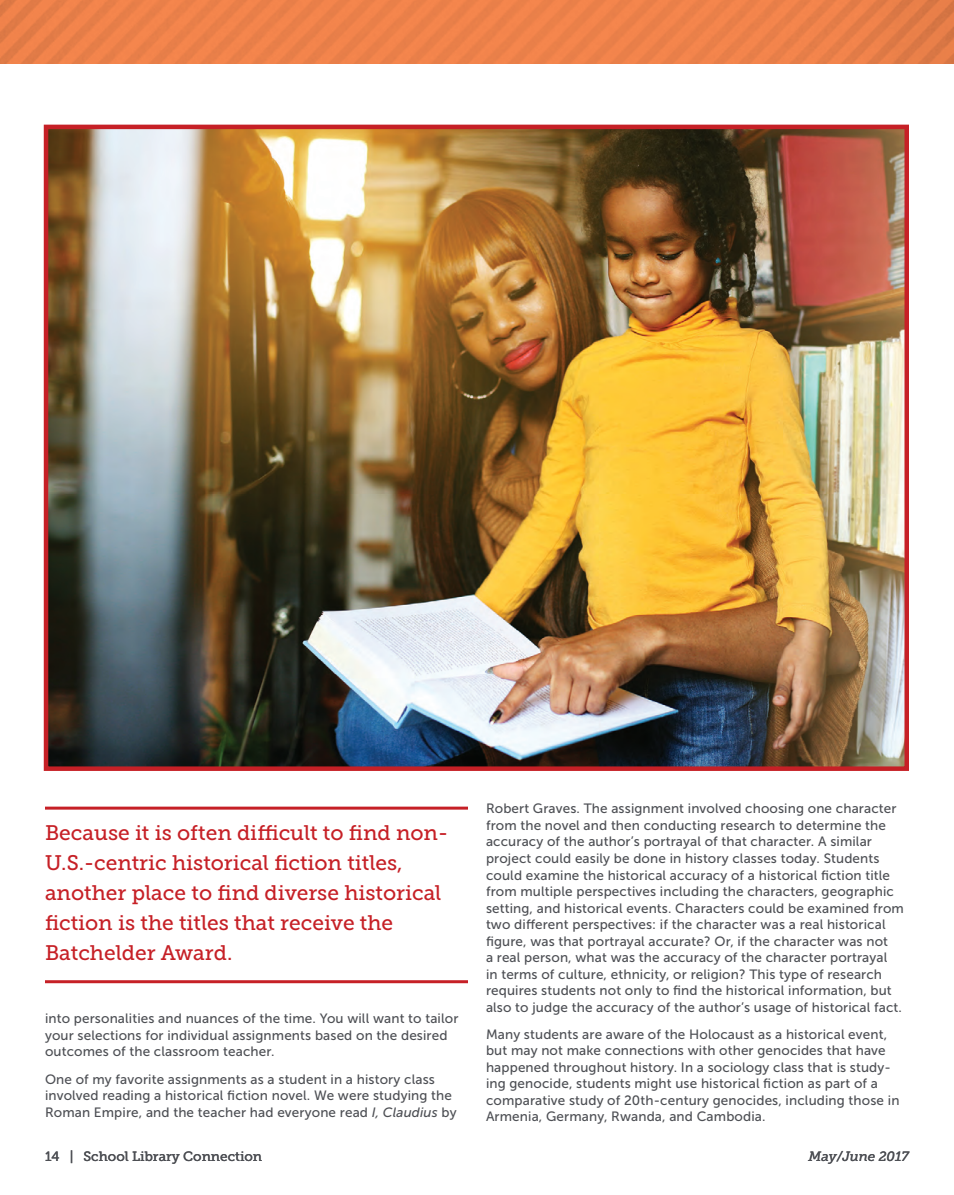
<style>
.page{position:relative;width:954px;height:1195px;background:#fff}
.page>*{position:absolute;margin:0;border:0;box-sizing:border-box;transform-origin:0 0}
.t1{font:21px/30px "Museo Slab 500";color:#c62026}
.t2{font:13.5px/16.5px "Museo Sans 500";letter-spacing:.01em;color:#4d4f54}
.t3{font:13.5px "Museo Slab 500";color:#4d4f54}
.t4{font:italic 13.5px "Museo Slab 500";color:#4d4f54}
.s1{font-style:italic}
</style>
<div class="page">
<img style="left:0;top:0;width:954px;height:64px">
<img style="left:49px;top:130px;width:855px;height:635px">
<div style="left:44px;top:125px;width:865px;height:645px;border:4px solid #c62026"></div>
<hr style="left:45px;top:806px;width:423px;height:3px;background:#c62026">
<hr style="left:45px;top:980px;width:423px;height:3px;background:#c62026">
<h1 class="t1" style="left:45px;top:817px;width:405px">Because it is often difficult to find non-U.S.-centric historical fiction titles, another place to find diverse historical fiction is the titles that receive the Batchelder Award.</h1>
<p class="t2" style="left:45px;top:1010px;width:415px">into personalities and nuances of the time. You will want to tailor your selections for individual assignments based on the desired outcomes of the classroom teacher.</p>
<p class="t2" style="left:45px;top:1070px;width:413px">One of my favorite assignments as a student in a history class involved reading a historical fiction novel. We were studying the<br>Roman Empire, and the teacher had everyone read <span class="s1">I, Claudius</span> by</p>
<p class="t2" style="left:486px;top:800px;width:419px">Robert Graves. The assignment involved choosing one character from the novel and then conducting research to determine the accuracy of the author’s portrayal of that character. A similar project could easily be done in history classes today. Students could examine the historical accuracy of a historical fiction title from multiple perspectives including the characters, geographic setting, and historical events. Characters could be examined from two different perspectives: if the character was a real historical figure, was that portrayal accurate? Or, if the character was not<br>a real person, what was the accuracy of the character portrayal<br>in terms of culture, ethnicity, or religion? This type of research requires students not only to find the historical information, but also to judge the accuracy of the author’s usage of historical fact.</p>
<p class="t2" style="left:486px;top:1025px;width:415px">Many students are aware of the Holocaust as a historical event, but may not make connections with other genocides that have happened throughout history. In a sociology class that is study&shy;ing genocide, students might use historical fiction as part of a comparative study of 20th-century genocides, including those in Armenia, Germany, Rwanda, and Cambodia.</p>
<p class="t3" style="left:45px;top:1148px;width:219px">14 | School Library Connection</p>
<p class="t4" style="left:808px;top:1148px;width:102px">May/June 2017</p>
</div>
